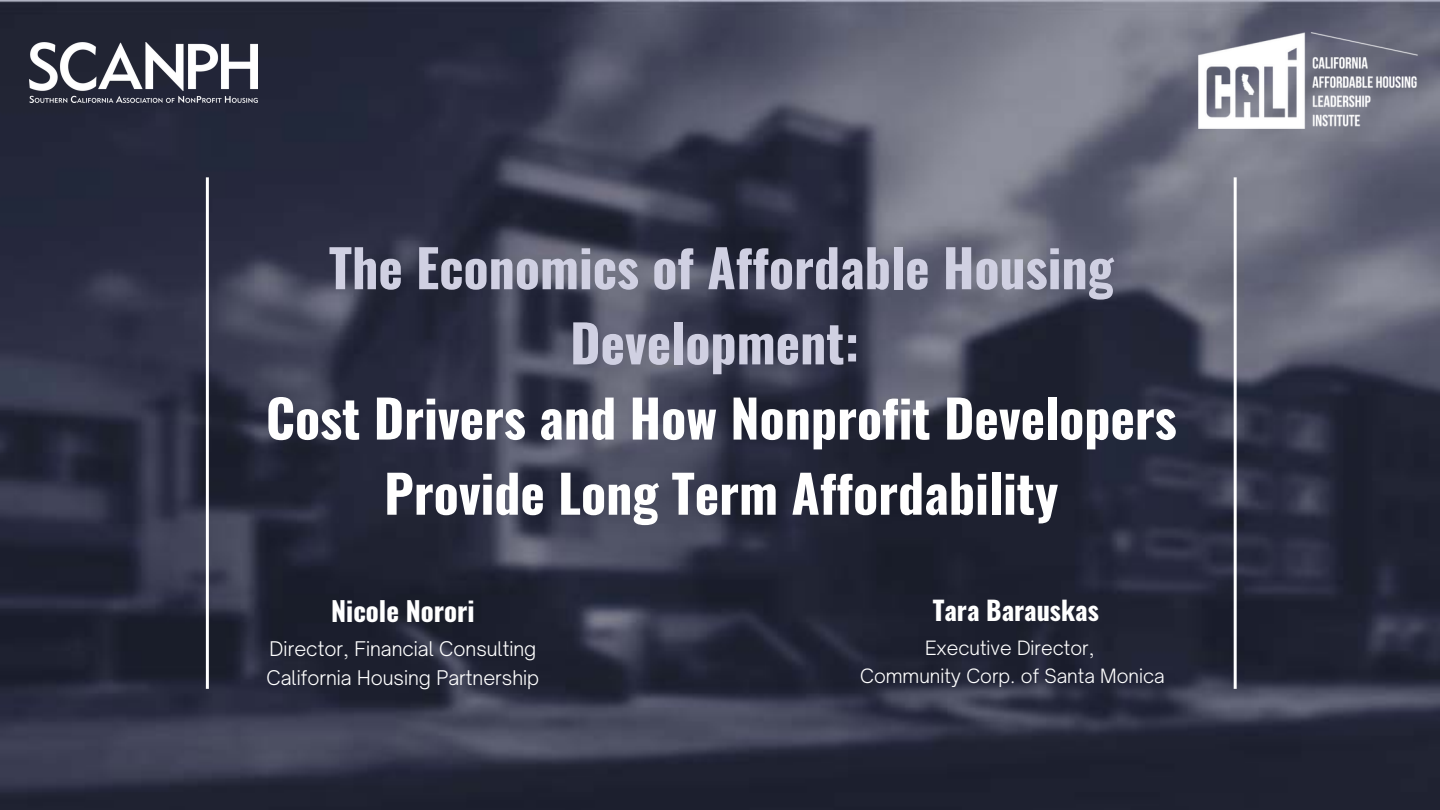
<style>
.page{position:relative;width:1440px;height:810px;background:#fff}
.page>*{position:absolute;margin:0;border:0;box-sizing:border-box;transform-origin:0 0}
.t1{font:700 51.9px/75.2px "Oswald";color:#fff;text-align:center}
.t2{font:700 51.9px/75.2px "Oswald";color:#d0d0e2;text-align:center}
.t3{font:700 26.9px "Oswald";color:#fff}
.t4{font:700 26.3px "Oswald";color:#fff}
.t5{font:300 19.3px/28.5px "Open Sauce One";color:#fff}
.t6{font:300 18.9px/27.8px "Open Sauce One";color:#fff;text-align:center}
</style>
<div class="page">
<img style="left:0;top:0;width:1440px;height:810px">
<hr style="left:206px;top:177px;width:3px;height:512px;background:#fff">
<hr style="left:1234px;top:177px;width:3px;height:512px;background:#fff">
<img style="left:30px;top:43px;width:228px;height:60px">
<img style="left:1198px;top:33px;width:219px;height:96px">
<p class="t2" style="left:329px;top:228px;width:786px">The Economics of Affordable Housing<br>Development:</p>
<p class="t1" style="left:266px;top:379px;width:912px">Cost Drivers and How Nonprofit Developers<br>Provide Long Term Affordability</p>
<p class="t3" style="left:331px;top:590px;width:145px">Nicole Norori</p>
<p class="t5" style="left:267px;top:635px;width:274px">Director, Financial Consulting<br>California Housing Partnership</p>
<p class="t4" style="left:933px;top:590px;width:168px">Tara Barauskas</p>
<p class="t6" style="left:860px;top:634px;width:306px">Executive Director,<br>Community Corp. of Santa Monica</p>
</div>
